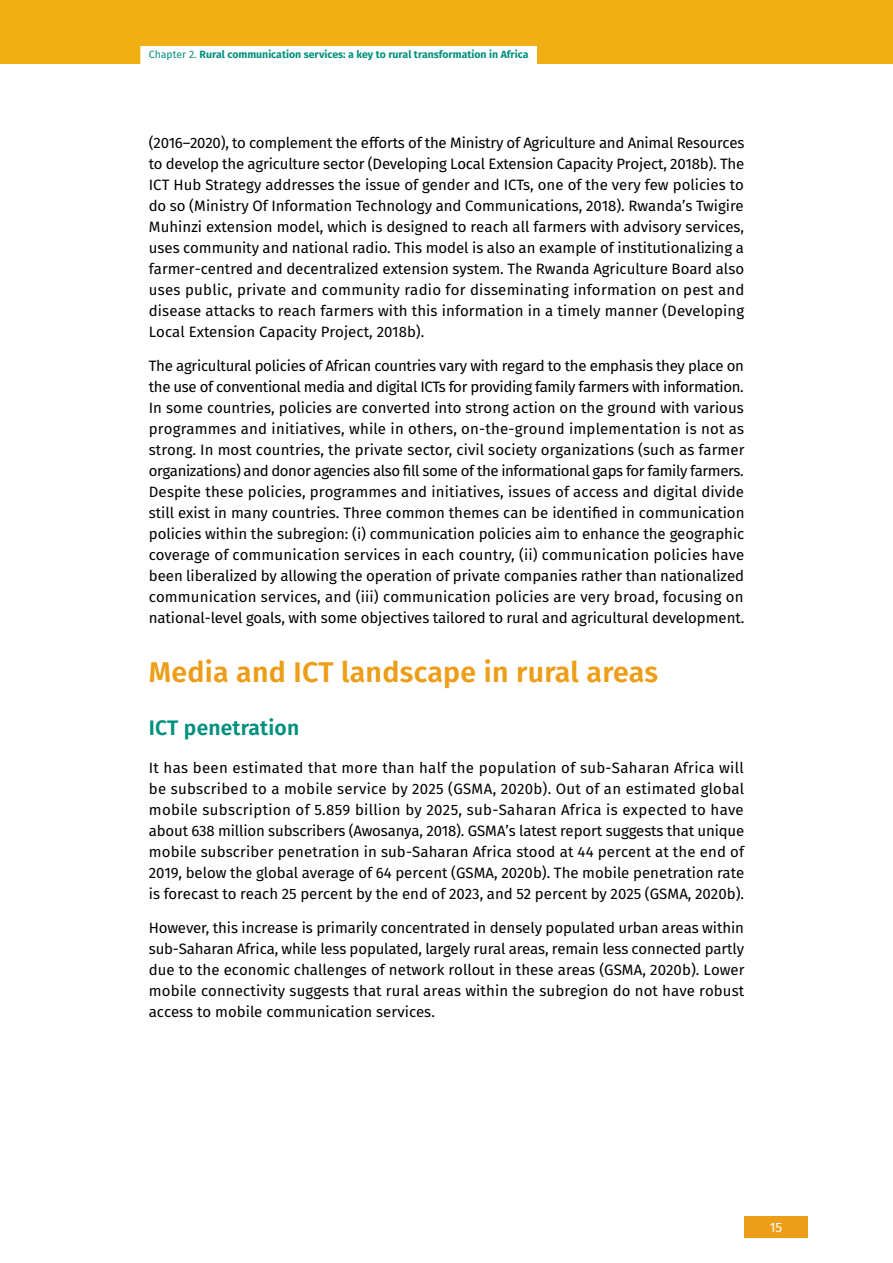
<style>
.page{position:relative;width:893px;height:1263px;background:#fff}
.page>*{position:absolute;margin:0;border:0;box-sizing:border-box;transform-origin:0 0}
.t1{font:600 28.5px "Fira Sans";letter-spacing:.01em;color:#ed9e18}
.t2{font:600 21px "Fira Sans";letter-spacing:.01em;color:#00907d}
.t3{font:15px/21px "Fira Sans";color:#000;text-align:justify}
.t4{font:13.5px "Fira Sans";color:#fff}
.t5{font:700 10.5px "Fira Sans";color:#00907d}
.s1{font-weight:400}
</style>
<div class="page">
<div style="left:744px;top:1216px;width:64px;height:21px;background:#ed9e18"></div>
<div style="left:0;top:0;width:893px;height:64px;background:#f0af13"></div>
<div style="left:140px;top:46px;width:397px;height:19px;background:#fff"></div>
<p class="t5" style="left:149px;top:47px;width:381px"><span class="s1">Chapter 2.</span> Rural communication services: a key to rural transformation in Africa</p>
<p class="t3" style="left:149px;top:132px;width:597px">(2016–2020), to complement the efforts of the Ministry of Agriculture and Animal Resources to develop the agriculture sector (Developing Local Extension Capacity Project, 2018b). The ICT Hub Strategy addresses the issue of gender and ICTs, one of the very few policies to do so (Ministry Of Information Technology and Communications, 2018). Rwanda’s Twigire Muhinzi extension model, which is designed to reach all farmers with advisory services, uses community and national radio. This model is also an example of institutionalizing a farmer-centred and decentralized extension system. The Rwanda Agriculture Board also uses public, private and community radio for disseminating information on pest and disease attacks to reach farmers with this information in a timely manner (Developing Local Extension Capacity Project, 2018b).</p>
<p class="t3" style="left:149px;top:355px;width:597px">The agricultural policies of African countries vary with regard to the emphasis they place on the use of conventional media and digital ICTs for providing family farmers with information.<br>In some countries, policies are converted into strong action on the ground with various programmes and initiatives, while in others, on-the-ground implementation is not as strong. In most countries, the private sector, civil society organizations (such as farmer organizations) and donor agencies also fill some of the informational gaps for family farmers.<br>Despite these policies, programmes and initiatives, issues of access and digital divide still exist in many countries. Three common themes can be identified in communication policies within the subregion: (i) communication policies aim to enhance the geographic coverage of communication services in each country, (ii) communication policies have been liberalized by allowing the operation of private companies rather than nationalized communication services, and (iii) communication policies are very broad, focusing on national-level goals, with some objectives tailored to rural and agricultural development.</p>
<h1 class="t1" style="left:149px;top:649px;width:511px">Media and ICT landscape in rural areas</h1>
<h2 class="t2" style="left:149px;top:710px;width:152px">ICT penetration</h2>
<p class="t3" style="left:149px;top:757px;width:597px">It has been estimated that more than half the population of sub-Saharan Africa will be subscribed to a mobile service by 2025 (GSMA, 2020b). Out of an estimated global mobile subscription of 5.859 billion by 2025, sub-Saharan Africa is expected to have about 638 million subscribers (Awosanya, 2018). GSMA’s latest report suggests that unique mobile subscriber penetration in sub-Saharan Africa stood at 44 percent at the end of 2019, below the global average of 64 percent (GSMA, 2020b). The mobile penetration rate is forecast to reach 25 percent by the end of 2023, and 52 percent by 2025 (GSMA, 2020b).</p>
<p class="t3" style="left:149px;top:917px;width:597px">However, this increase is primarily concentrated in densely populated urban areas within sub-Saharan Africa, while less populated, largely rural areas, remain less connected partly due to the economic challenges of network rollout in these areas (GSMA, 2020b). Lower mobile connectivity suggests that rural areas within the subregion do not have robust access to mobile communication services.</p>
<p class="t4" style="left:770px;top:1217px;width:14px">15</p>
</div>
